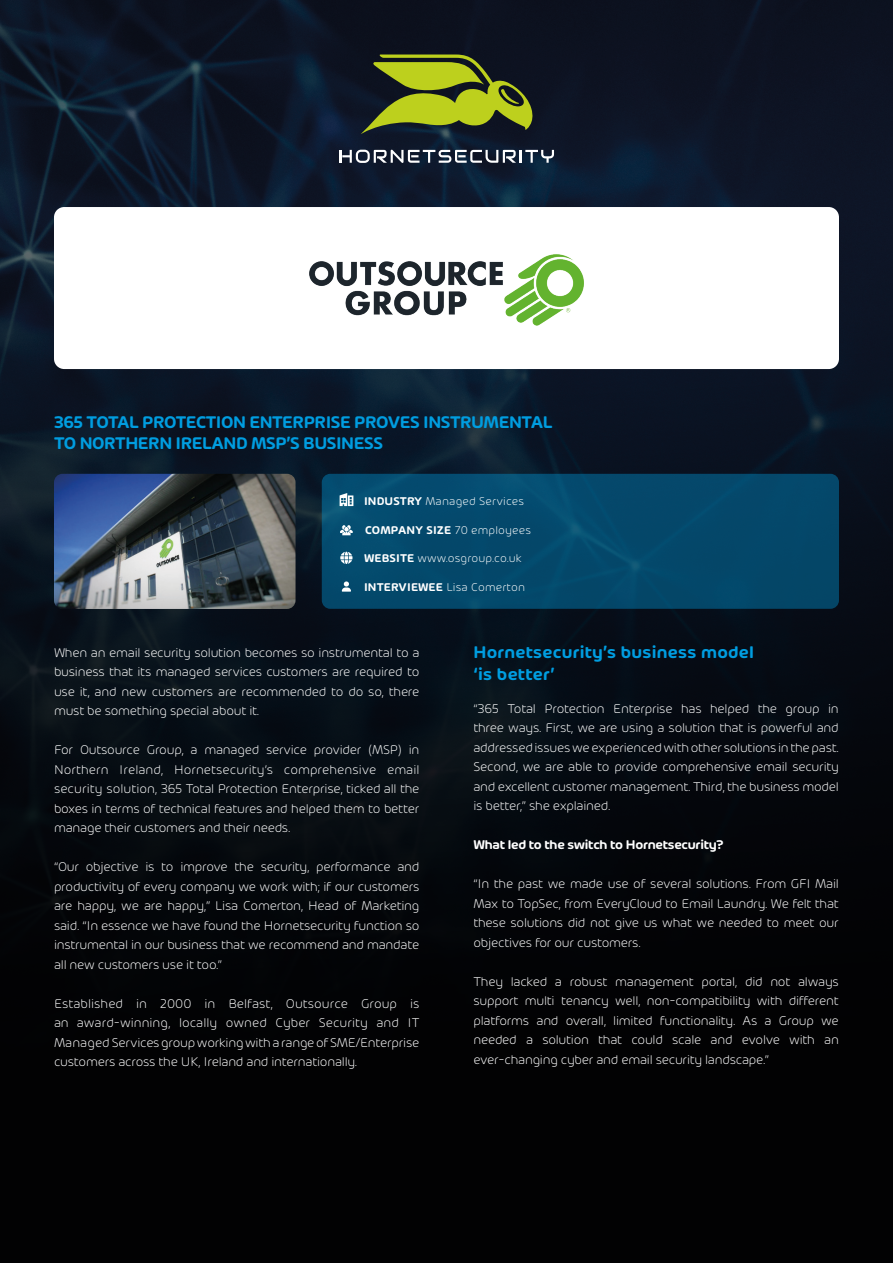
<style>
.page{position:relative;width:893px;height:1263px;background:#fff}
.page>*{position:absolute;margin:0;border:0;box-sizing:border-box;transform-origin:0 0}
.Fliesstext{font:600 18px/21.6px "Hornet";letter-spacing:-.025em;color:#009de0}
.Head{font:600 18px/21.6px "Hornet";letter-spacing:.015em;color:#009de0}
.Fliesstext-2{font:300 13.5px/19.5px "Hornet";letter-spacing:-.02em;color:#fff;text-align:justify}
.Fliesstext-3{font:600 13.5px "Hornet";letter-spacing:-.02em;color:#fff}
.Zellentext{font:300 12px "Hornet";letter-spacing:.01em;color:#fff}
.Zellentext-2{font:600 12px "Hornet";letter-spacing:.01em;color:#fff}
.s1{font-weight:600}
.s2{font-weight:300}
</style>
<div class="page">
<img style="left:0;top:0;width:893px;height:1263px">
<svg style="left:339px;top:150px;width:215px;height:13px"></svg>
<svg style="left:360px;top:55px;width:176px;height:79px;background:#616e20"></svg>
<div style="left:322px;top:474px;width:517px;height:135px;background:#04486b;border-radius:9px"></div>
<svg style="left:340px;top:525px;width:13px;height:10px"></svg>
<svg style="left:340px;top:493px;width:13px;height:13px"></svg>
<img style="left:54px;top:474px;width:242px;height:135px">
<svg style="left:340px;top:552px;width:12px;height:12px"></svg>
<div style="left:54px;top:207px;width:785px;height:162px;background:#fff;border-radius:10px"></div>
<img style="left:309px;top:254px;width:275px;height:72px">
<svg style="left:342px;top:581px;width:9px;height:11px"></svg>
<p class="Fliesstext" style="left:54px;top:409px;width:500px">365 TOTAL PROTECTION ENTERPRISE PROVES INSTRUMENTAL<br>TO NORTHERN IRELAND MSP’S BUSINESS</p>
<p class="Zellentext" style="left:364px;top:492px;width:162px"><span class="s1">INDUSTRY</span> Managed Services</p>
<p class="Zellentext-2" style="left:365px;top:522px;width:167px">COMPANY SIZE <span class="s2">70 employees</span></p>
<p class="Zellentext" style="left:364px;top:550px;width:159px"><span class="s1">WEBSITE</span> www.osgroup.co.uk</p>
<p class="Zellentext" style="left:364px;top:578px;width:163px"><span class="s1">INTERVIEWEE</span> Lisa Comerton</p>
<p class="Fliesstext-2" style="left:54px;top:642px;width:367px">When an email security solution becomes so instrumental to a business that its managed services customers are required to use it, and new customers are recommended to do so, there must be something special about it.</p>
<p class="Fliesstext-2" style="left:54px;top:739px;width:367px">For Outsource Group, a managed service provider (MSP) in Northern Ireland, Hornetsecurity’s comprehensive email security solution, 365 Total Protection Enterprise, ticked all the boxes in terms of technical features and helped them to better manage their customers and their needs.</p>
<p class="Fliesstext-2" style="left:54px;top:856px;width:367px">“Our objective is to improve the security, performance and productivity of every company we work with; if our customers are happy, we are happy,” Lisa Comerton, Head of Marketing said. “In essence we have found the Hornetsecurity function so instrumental in our business that we recommend and mandate all new customers use it too.”</p>
<p class="Fliesstext-2" style="left:54px;top:993px;width:367px">Established in 2000 in Belfast, Outsource Group is an award-winning, locally owned Cyber Security and IT Managed Services group working with a range of SME/Enterprise customers across the UK, Ireland and internationally.</p>
<p class="Head" style="left:473px;top:640px;width:282px">Hornetsecurity’s business model ‘is better’</p>
<p class="Fliesstext-2" style="left:473px;top:698px;width:367px">“365 Total Protection Enterprise has helped the group in three ways. First, we are using a solution that is powerful and addressed issues we experienced with other solutions in the past.<br>Second, we are able to provide comprehensive email security and excellent customer management. Third, the business model is better,” she explained.</p>
<p class="Fliesstext-3" style="left:473px;top:835px;width:252px">What led to the switch to Hornetsecurity?</p>
<p class="Fliesstext-2" style="left:473px;top:873px;width:367px">“In the past we made use of several solutions. From GFI Mail Max to TopSec, from EveryCloud to Email Laundry. We felt that these solutions did not give us what we needed to meet our objectives for our customers.</p>
<p class="Fliesstext-2" style="left:473px;top:971px;width:367px">They lacked a robust management portal, did not always support multi tenancy well, non-compatibility with different platforms and overall, limited functionality. As a Group we needed a solution that could scale and evolve with an ever-changing cyber and email security landscape.”</p>
</div>
